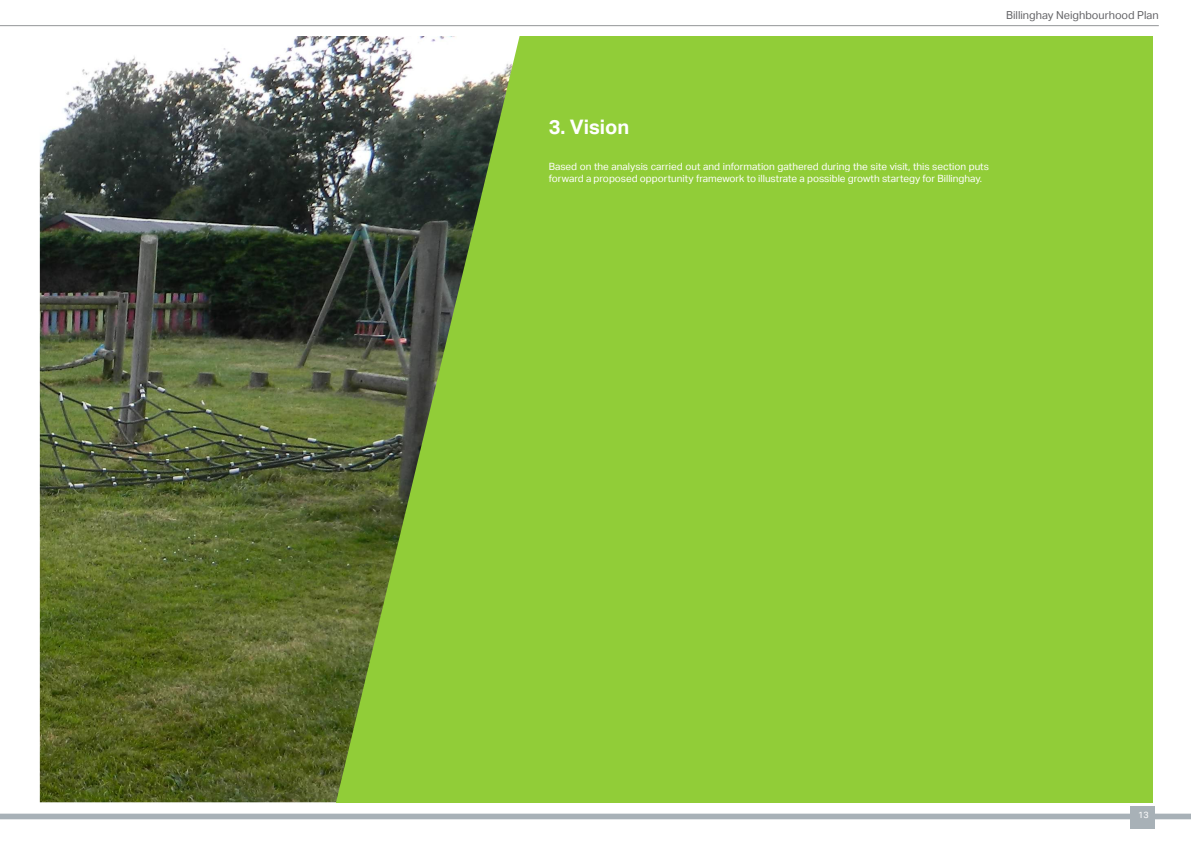
<style>
.page{position:relative;width:1191px;height:842px;background:#fff}
.page>*{position:absolute;margin:0;border:0;box-sizing:border-box;transform-origin:0 0}
.t1{font:700 20px "AECOM Sans";color:#fff}
.t2{font:11px "AECOM Sans";color:#636366}
.t3{font:10px/12px "AECOM Sans";color:#fff}
.t4{font:9px "AECOM Sans";color:#fff}
</style>
<div class="page">
<hr style="left:0;top:25px;width:1158px;height:1px;background:#939598">
<div style="left:0;top:814px;width:1191px;height:5px;background:#a8b1b7"></div>
<div style="left:1130px;top:806px;width:25px;height:22px;background:#a8b1b7"></div>
<div style="left:336px;top:36px;width:816px;height:766px;background:#91cd38"></div>
<img style="left:40px;top:36px;width:479px;height:766px">
<p class="t2" style="left:1006px;top:9px;width:154px">Billinghay Neighbourhood Plan</p>
<h1 class="t1" style="left:549px;top:115px;width:82px">3. Vision</h1>
<p class="t3" style="left:549px;top:161px;width:442px">Based on the analysis carried out and information gathered during the site visit, this section puts forward a proposed opportunity framework to illustrate a possible growth startegy for Billinghay.</p>
<p class="t4" style="left:1138px;top:810px;width:12px">13</p>
</div>
